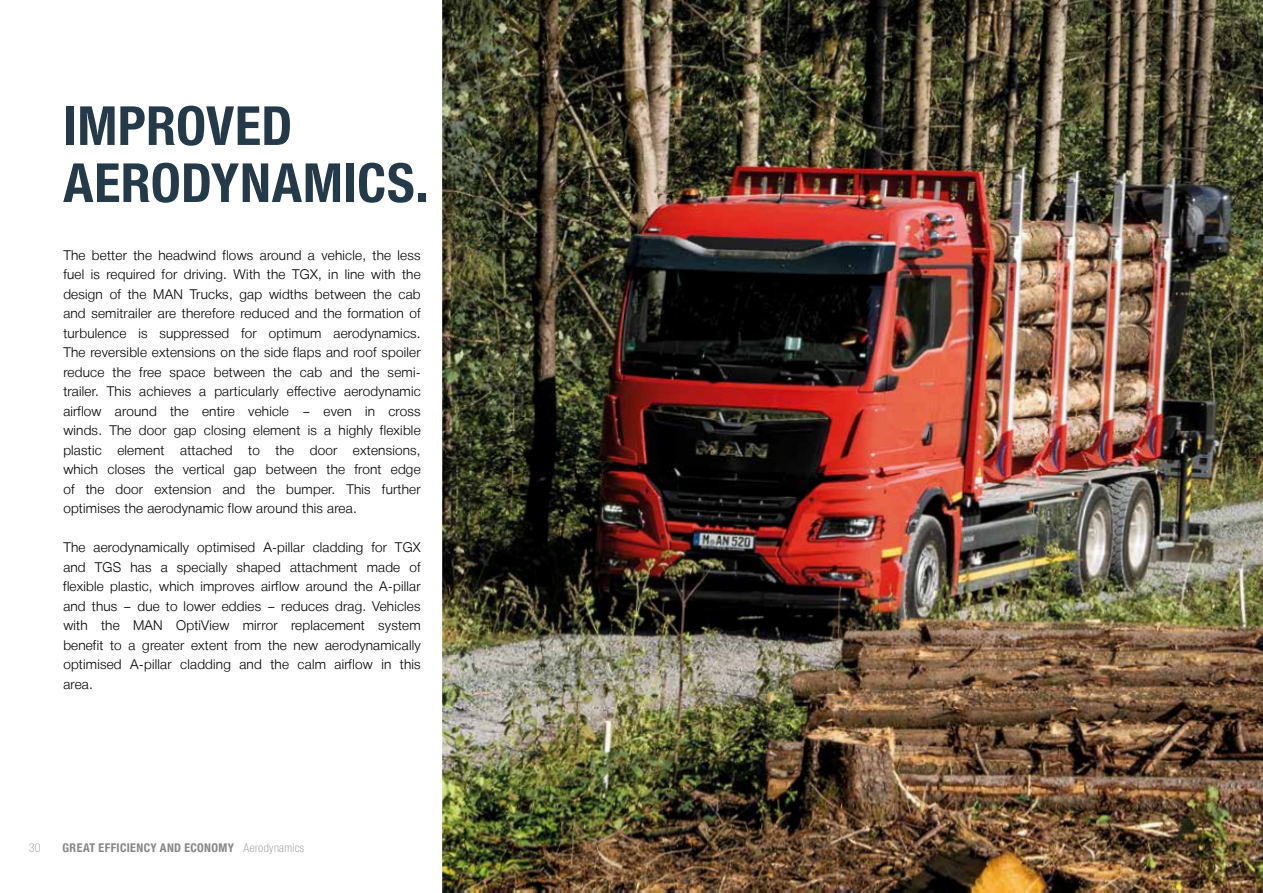
<style>
.page{position:relative;width:1263px;height:893px;background:#fff}
.page>*{position:absolute;margin:0;border:0;box-sizing:border-box;transform-origin:0 0}
.t1{font:700 54px/57px "Man Global Condensed";letter-spacing:.005em;color:#253a49}
.t2{font:300 13.5px/19.5px "Man Global";letter-spacing:.015em;color:#000;text-align:justify}
.t3{font:700 12px "Man Global Condensed";letter-spacing:.03em;color:#878787}
.t4{font:300 12px "Man Global Condensed";color:#878787}
.s1{font-weight:300}
</style>
<div class="page">
<img style="left:442px;top:0;width:821px;height:893px">
<h1 class="t1" style="left:63px;top:98px;width:366px">IMPROVED<br>AERODYNAMICS.</h1>
<p class="t2" style="left:63px;top:245px;width:359px">The better the headwind flows around a vehicle, the less fuel is required for driving. With the TGX, in line with the design of the MAN Trucks, gap widths between the cab and semitrailer are therefore reduced and the formation of turbulence is suppressed for optimum aerodynamics.<br>The reversible extensions on the side flaps and roof spoiler reduce the free space between the cab and the semi&shy;trailer. This achieves a particularly effective aerodynamic airflow around the entire vehicle – even in cross winds. The door gap closing element is a highly flexible plastic element attached to the door extensions, which closes the vertical gap between the front edge of the door extension and the bumper. This further optimises the aerodynamic flow around this area.</p>
<p class="t2" style="left:63px;top:538px;width:359px">The aerodynamically optimised A-pillar cladding for TGX and TGS has a specially shaped attachment made of flexible plastic, which improves airflow around the A-pillar and thus – due to lower eddies – reduces drag. Vehicles with the MAN OptiView mirror replacement system benefit to a greater extent from the new aerodynamically optimised A-pillar cladding and the calm airflow in this area.</p>
<p class="t4" style="left:29px;top:841px;width:13px">30</p>
<p class="t3" style="left:63px;top:841px;width:243px">GREAT EFFICIENCY AND ECONOMY <span class="s1">Aerodynamics</span></p>
</div>
